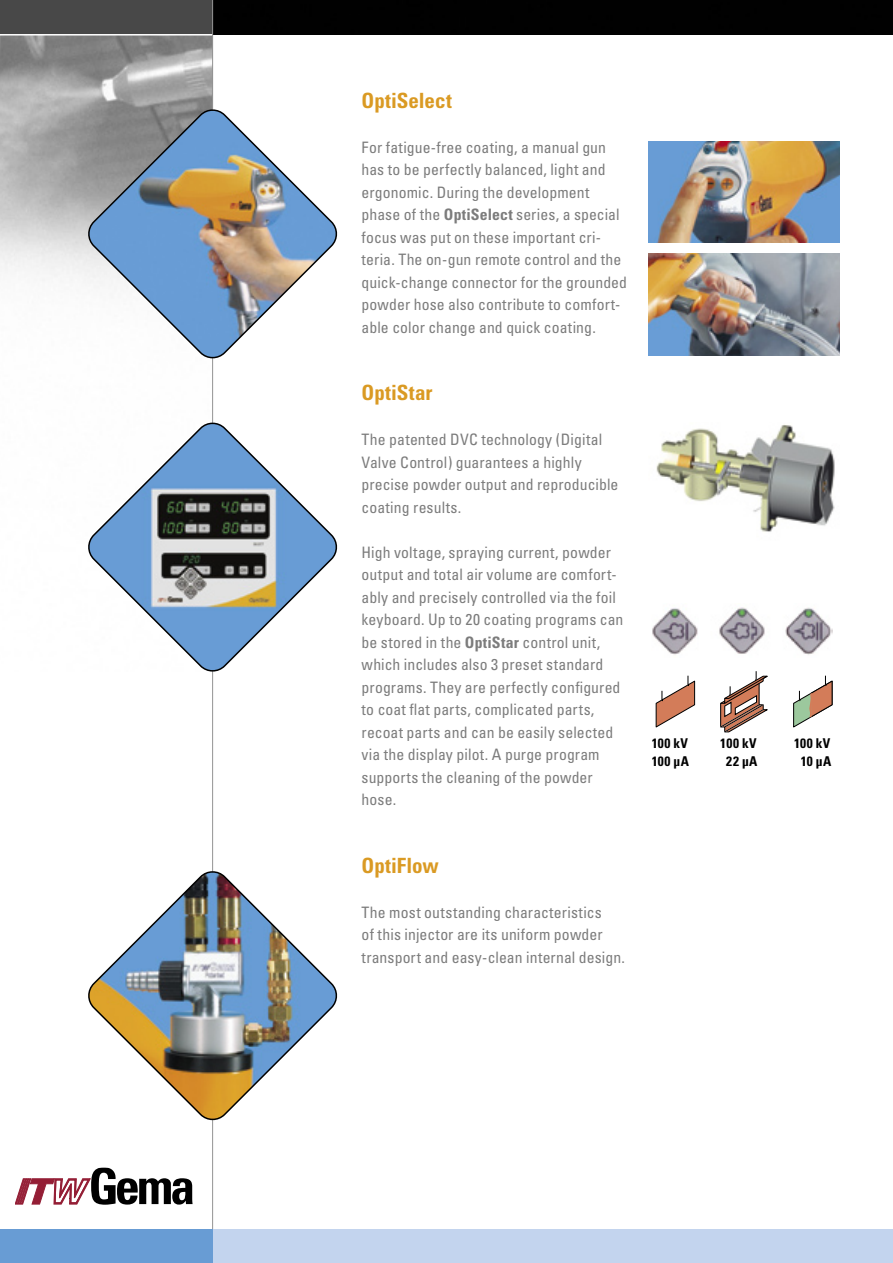
<style>
.page{position:relative;width:893px;height:1263px;background:#fff}
.page>*{position:absolute;margin:0;border:0;box-sizing:border-box;transform-origin:0 0}
.t1{font:700 condensed 21px "Univers";letter-spacing:.005em;color:#da9a23}
.t2{font:condensed 15.75px/22.5px "Univers";letter-spacing:.005em;color:#7c7c7c}
.t3{font:700 condensed 13.5px/18px "Univers";letter-spacing:.03em;color:#000;text-align:center}
.s1{font-weight:700}
</style>
<div class="page">
<div style="left:213px;top:0;width:680px;height:34px;background:#010101"></div>
<img style="left:0;top:36px;width:212px;height:245px">
<div style="left:0;top:0;width:213px;height:34px;background:#484848"></div>
<hr style="left:212px;top:0;width:1px;height:1263px;background:#939393">
<svg style="left:87px;top:108px;width:251px;height:251px"></svg>
<img style="left:648px;top:141px;width:192px;height:102px">
<img style="left:648px;top:253px;width:192px;height:102px">
<svg style="left:656px;top:675px;width:39px;height:53px"></svg>
<svg style="left:720px;top:671px;width:48px;height:61px"></svg>
<svg style="left:793px;top:675px;width:39px;height:53px"></svg>
<img style="left:656px;top:424px;width:179px;height:108px">
<svg style="left:88px;top:422px;width:250px;height:250px"></svg>
<img style="left:88px;top:870px;width:250px;height:251px">
<img style="left:652px;top:607px;width:181px;height:48px">
<div style="left:213px;top:1229px;width:680px;height:34px;background:#c3d4ee"></div>
<div style="left:0;top:1229px;width:213px;height:34px;background:#689cd4"></div>
<svg style="left:15px;top:1168px;width:178px;height:37px"></svg>
<h1 class="t1" style="left:361px;top:87px;width:92px">OptiSelect</h1>
<p class="t2" style="left:362px;top:135px;width:267px">For fatigue-free coating, a manual gun has to be perfectly balanced, light and ergonomic. During the development phase of the <span class="s1">OptiSelect</span> series, a special focus was put on these important cri&shy;teria. The on-gun remote control and the quick-change connector for the grounded powder hose also contribute to comfort&shy;able color change and quick coating.</p>
<h1 class="t1" style="left:361px;top:380px;width:73px">OptiStar</h1>
<p class="t2" style="left:362px;top:428px;width:258px">The patented DVC technology (Digital<br>Valve Control) guarantees a highly precise powder output and reproducible coating results.</p>
<p class="t2" style="left:362px;top:540px;width:263px">High voltage, spraying current, powder output and total air volume are comfort&shy;ably and precisely controlled via the foil keyboard. Up to 20 coating programs can be stored in the <span class="s1">OptiStar</span> control unit, which includes also 3 preset standard programs. They are perfectly configured to coat flat parts, complicated parts, recoat parts and can be easily selected via the display pilot. A purge program supports the cleaning of the powder hose.</p>
<h1 class="t1" style="left:361px;top:852px;width:79px">OptiFlow</h1>
<p class="t2" style="left:362px;top:900px;width:265px">The most outstanding characteristics<br>of this injector are its uniform powder transport and easy-clean internal design.</p>
<p class="t3" style="left:652px;top:734px;width:39px;text-align:left">100 kV<br>100 µA</p>
<p class="t3" style="left:720px;top:734px;width:39px">100 kV<br>22 µA</p>
<p class="t3" style="left:794px;top:734px;width:39px">100 kV<br>10 µA</p>
</div>
